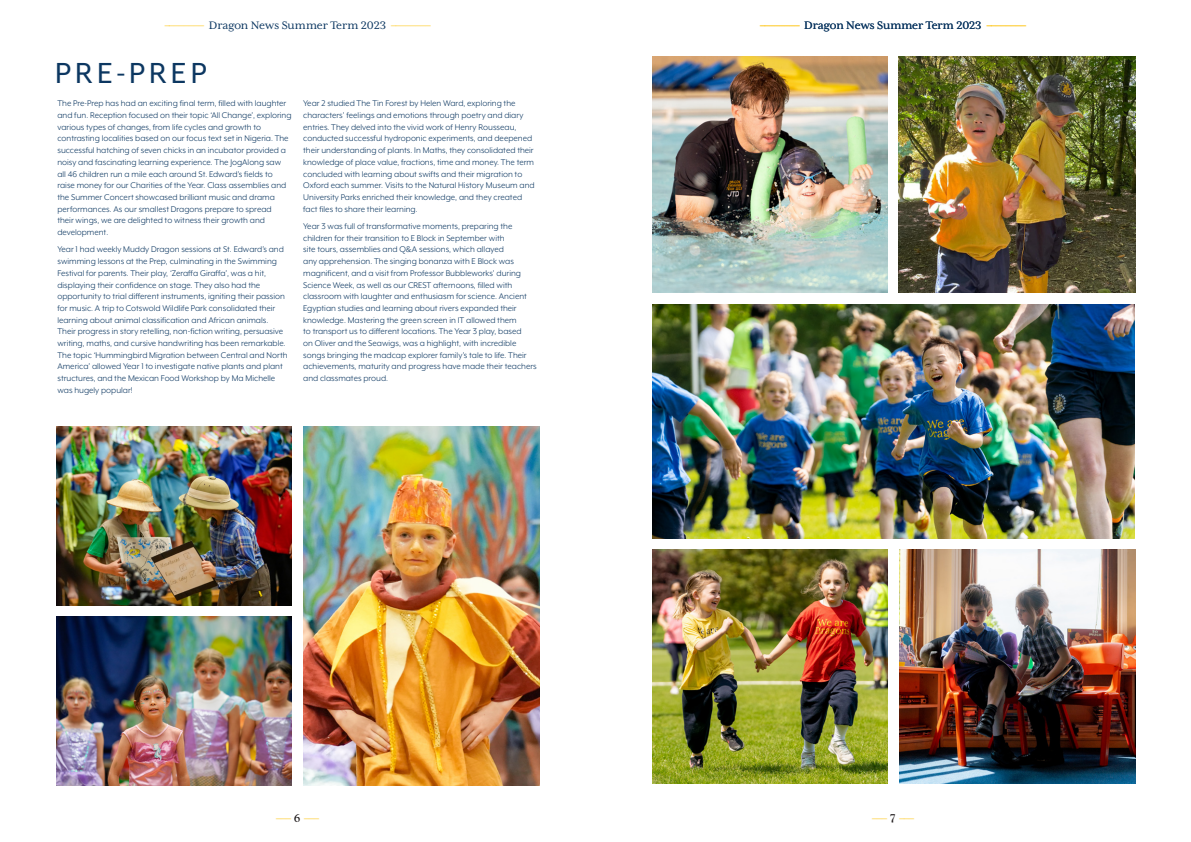
<style>
.page{position:relative;width:1191px;height:842px;background:#fff}
.page>*{position:absolute;margin:0;border:0;box-sizing:border-box;transform-origin:0 0}
.Paragraph_Style_1{font:33.4px "Mr Eaves XL Mod OT";letter-spacing:.13em;color:#0c3761}
.t1{font:12.5px "Mrs Eaves XL Serif OT";letter-spacing:-.01em;color:#0c3761}
.t2{font:12.5px "Mrs Eaves XL Serif OT";color:#fec40e}
.t3{font:9.5px/11.7px "Mr Eaves XL Mod OT";color:#0c3761}
.s1{color:#fec40e}
.s2{font-family:"LTC Goudy Oldstyle Pro";font-weight:700;font-size:12px;color:#231f20}
</style>
<div class="page">
<img style="left:899px;top:57px;width:236px;height:235px">
<img style="left:303px;top:427px;width:236px;height:358px">
<img style="left:652px;top:57px;width:235px;height:235px">
<img style="left:56px;top:427px;width:236px;height:179px">
<img style="left:56px;top:617px;width:236px;height:168px">
<img style="left:652px;top:550px;width:235px;height:234px">
<img style="left:899px;top:550px;width:236px;height:234px">
<img style="left:652px;top:305px;width:482px;height:234px">
<p class="t1" style="left:165px;top:19px;width:267px"><span class="s1">––––––––</span> Dragon News Summer Term 2023 <span class="s1">––––––––</span></p>
<p class="t1" style="left:760px;top:19px;width:267px"><span class="s1">––––––––</span> Dragon News Summer Term 2023 <span class="s1">––––––––</span></p>
<p class="Paragraph_Style_1" style="left:55px;top:55px;width:152px">PRE-PREP</p>
<p class="t3" style="left:57px;top:98px;width:236px">The Pre-Prep has had an exciting final term, filled with laughter and fun. Reception focused on their topic ‘All Change’, exploring various types of changes, from life cycles and growth to contrasting localities based on our focus text set in Nigeria. The successful hatching of seven chicks in an incubator provided a noisy and fascinating learning experience. The JogAlong saw all 46 children run a mile each around St. Edward’s fields to raise money for our Charities of the Year. Class assemblies and the Summer Concert showcased brilliant music and drama performances. As our smallest Dragons prepare to spread<br>their wings, we are delighted to witness their growth and development.</p>
<p class="t3" style="left:57px;top:244px;width:232px">Year 1 had weekly Muddy Dragon sessions at St. Edward’s and swimming lessons at the Prep, culminating in the Swimming Festival for parents. Their play, ‘Zeraffa Giraffa’, was a hit, displaying their confidence on stage. They also had the opportunity to trial different instruments, igniting their passion for music. A trip to Cotswold Wildlife Park consolidated their learning about animal classification and African animals.<br>Their progress in story retelling, non-fiction writing, persuasive writing, maths, and cursive handwriting has been remarkable.<br>The topic ‘Hummingbird Migration between Central and North America’ allowed Year 1 to investigate native plants and plant structures, and the Mexican Food Workshop by Ma Michelle was hugely popular!</p>
<p class="t3" style="left:303px;top:98px;width:233px">Year 2 studied The Tin Forest by Helen Ward, exploring the characters’ feelings and emotions through poetry and diary entries. They delved into the vivid work of Henry Rousseau, conducted successful hydroponic experiments, and deepened their understanding of plants. In Maths, they consolidated their knowledge of place value, fractions, time and money. The term concluded with learning about swifts and their migration to Oxford each summer. Visits to the Natural History Museum and University Parks enriched their knowledge, and they created fact files to share their learning.</p>
<p class="t3" style="left:303px;top:220px;width:235px">Year 3 was full of transformative moments, preparing the children for their transition to E Block in September with<br>site tours, assemblies and Q&amp;A sessions, which allayed<br>any apprehension. The singing bonanza with E Block was magnificent, and a visit from Professor Bubbleworks’ during Science Week, as well as our CREST afternoons, filled with classroom with laughter and enthusiasm for science. Ancient Egyptian studies and learning about rivers expanded their knowledge. Mastering the green screen in IT allowed them<br>to transport us to different locations. The Year 3 play, based<br>on Oliver and the Seawigs, was a highlight, with incredible songs bringing the madcap explorer family’s tale to life. Their achievements, maturity and progress have made their teachers and classmates proud.</p>
<h2 class="t2" style="left:276px;top:811px;width:44px">––– <span class="s2">6</span> –––</h2>
<h2 class="t2" style="left:872px;top:811px;width:44px">––– <span class="s2">7</span> –––</h2>
</div>
